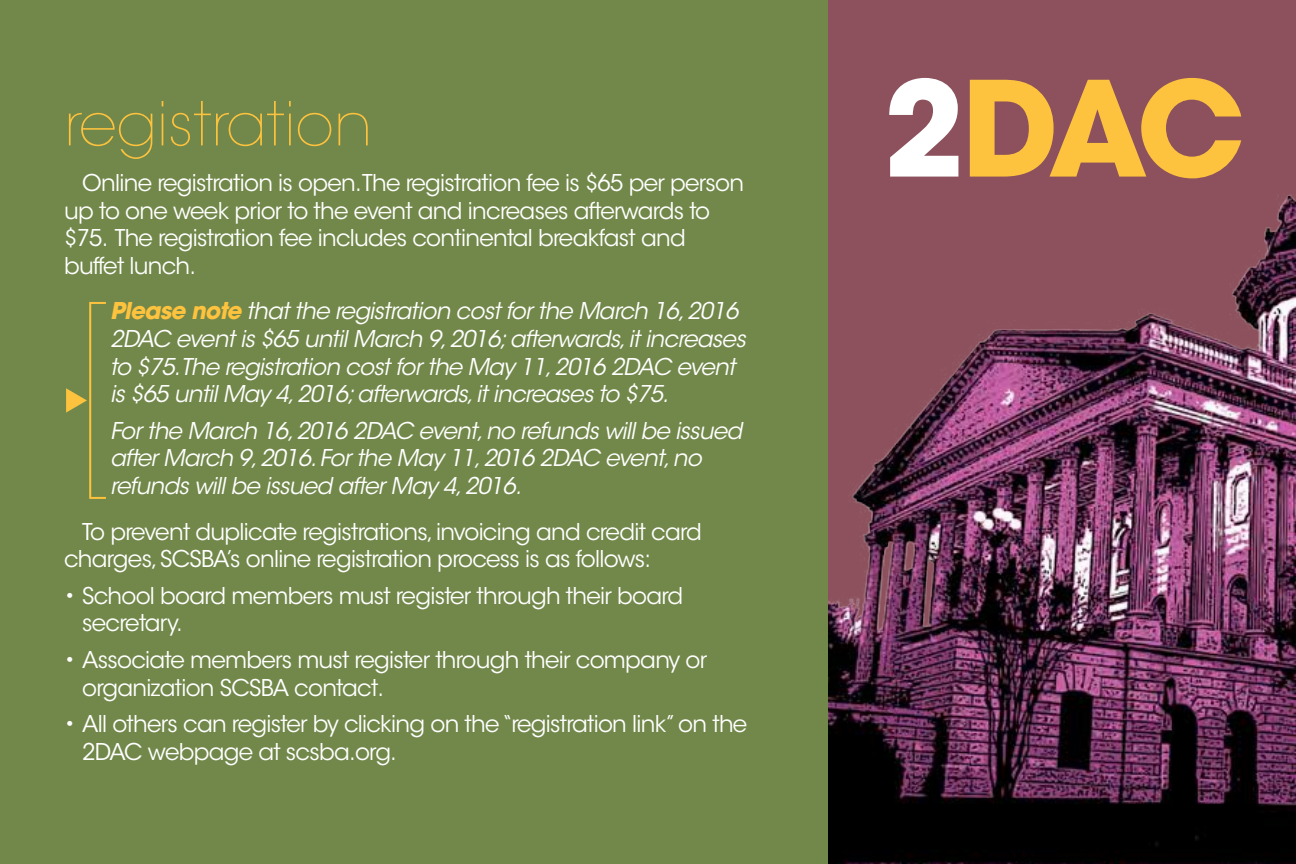
<style>
.page{position:relative;width:1296px;height:864px;background:#fff}
.page>*{position:absolute;margin:0;border:0;box-sizing:border-box;transform-origin:0 0}
.t1{font:700 130.8px "ITC Avant Garde Std";color:#fec33e}
.t2{font:200 60px "ITC Avant Garde Std";color:#fec33e}
.t3{font:23px/27.6px "ITC Avant Garde Std";letter-spacing:-.03em;color:#fff}
.t4{font:italic 23px/27.6px "ITC Avant Garde Std";letter-spacing:-.03em;color:#fff}
.s1{font-weight:700;color:#fec33e}
.s2{color:#fff}
</style>
<div class="page">
<div style="left:0;top:0;width:828px;height:864px;background:#72884a"></div>
<img style="left:828px;top:0;width:468px;height:864px">
<svg style="left:66px;top:388px;width:21px;height:25px"></svg>
<div style="left:89px;top:302px;width:18px;height:197px;border:2px solid #fec33e"></div>
<h2 class="t2" style="left:64px;top:89px;width:310px">registration</h2>
<p class="t3" style="left:82px;top:169px;width:664px">Online registration is open.The registration fee is $65 per person</p>
<p class="t3" style="left:64px;top:197px;width:648px">up to one week prior to the event and increases afterwards to</p>
<p class="t3" style="left:64px;top:224px;width:623px">$75. The registration fee includes continental breakfast and buffet lunch.</p>
<p class="t4" style="left:110px;top:298px;width:637px"><span class="s1">Please note</span> that the registration cost for the March 16, 2016<br>2DAC event is $65 until March 9, 2016; afterwards, it increases to $75.The registration cost for the May 11, 2016 2DAC event is $65 until May 4, 2016; afterwards, it increases to $75.</p>
<p class="t4" style="left:110px;top:417px;width:633px">For the March 16, 2016 2DAC event, no refunds will be issued after March 9, 2016. For the May 11, 2016 2DAC event, no refunds will be issued after May 4, 2016.</p>
<p class="t3" style="left:64px;top:518px;width:639px;text-indent:18px">To prevent duplicate registrations, invoicing and credit card charges, SCSBA’s online registration process is as follows:</p>
<p class="t3" style="left:82px;top:582px;width:602px;text-indent:-18px">• School board members must register through their board secretary.</p>
<p class="t3" style="left:82px;top:646px;width:626px;text-indent:-18px">• Associate members must register through their company or organization SCSBA contact.</p>
<p class="t3" style="left:82px;top:710px;width:667px;text-indent:-18px">• All others can register by clicking on the “registration link” on the<br>2DAC webpage at scsba.org.</p>
<h1 class="t1" style="left:883px;top:44px;width:363px"><span class="s2">2</span>DAC</h1>
</div>
